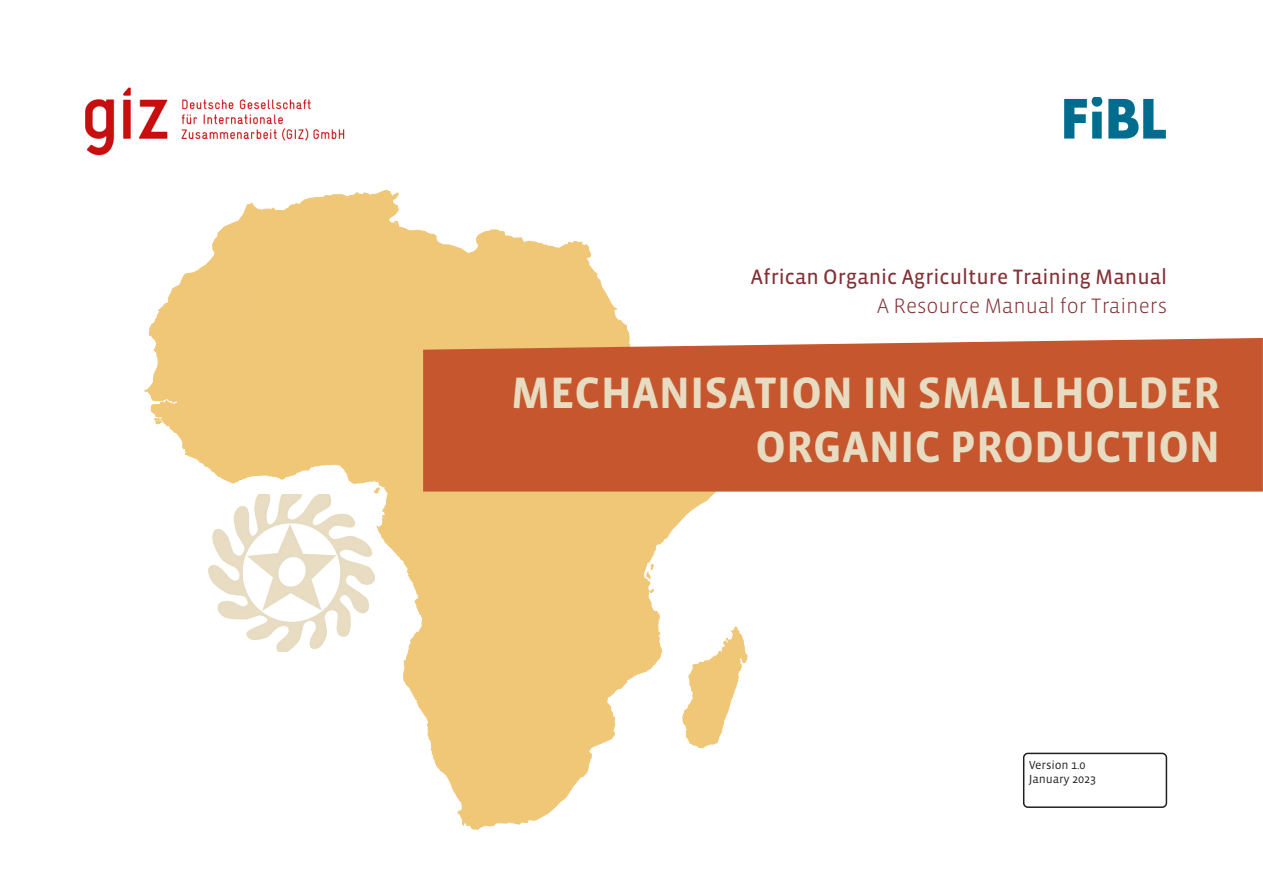
<style>
.page{position:relative;width:1263px;height:893px;background:#fff}
.page>*{position:absolute;margin:0;border:0;box-sizing:border-box;transform-origin:0 0}
.Haupttitel{font:700 45px/54px "Vista Sans OT";color:#e7dcc2;text-align:right}
.t1{font:21.3px "Vista Sans OT";color:#843034}
.t2{font:300 21.3px "Vista Sans OT";color:#843034}
.Zwischentitel{font:12px "Vista Sans OT";color:#231f20}
</style>
<div class="page">
<svg style="left:1064px;top:98px;width:102px;height:41px"></svg>
<svg style="left:144px;top:190px;width:604px;height:640px"></svg>
<div style="left:423px;top:338px;width:840px;height:154px;background:#c5562d"></div>
<div style="left:1023px;top:753px;width:144px;height:55px;border:2px solid #231f20;border-radius:4px"></div>
<img style="left:85px;top:87px;width:260px;height:69px">
<p class="t1" style="left:751px;top:266px;width:418px">African Organic Agriculture Training Manual</p>
<p class="t2" style="left:877px;top:294px;width:291px">A Resource Manual for Trainers</p>
<p class="Haupttitel" style="left:511px;top:367px;width:711px">MECHANISATION IN SMALLHOLDER<br>ORGANIC PRODUCTION</p>
<p class="Zwischentitel" style="left:1029px;top:758px;width:59px">Version 1.0</p>
<p class="Zwischentitel" style="left:1029px;top:773px;width:69px">January 2023</p>
</div>
